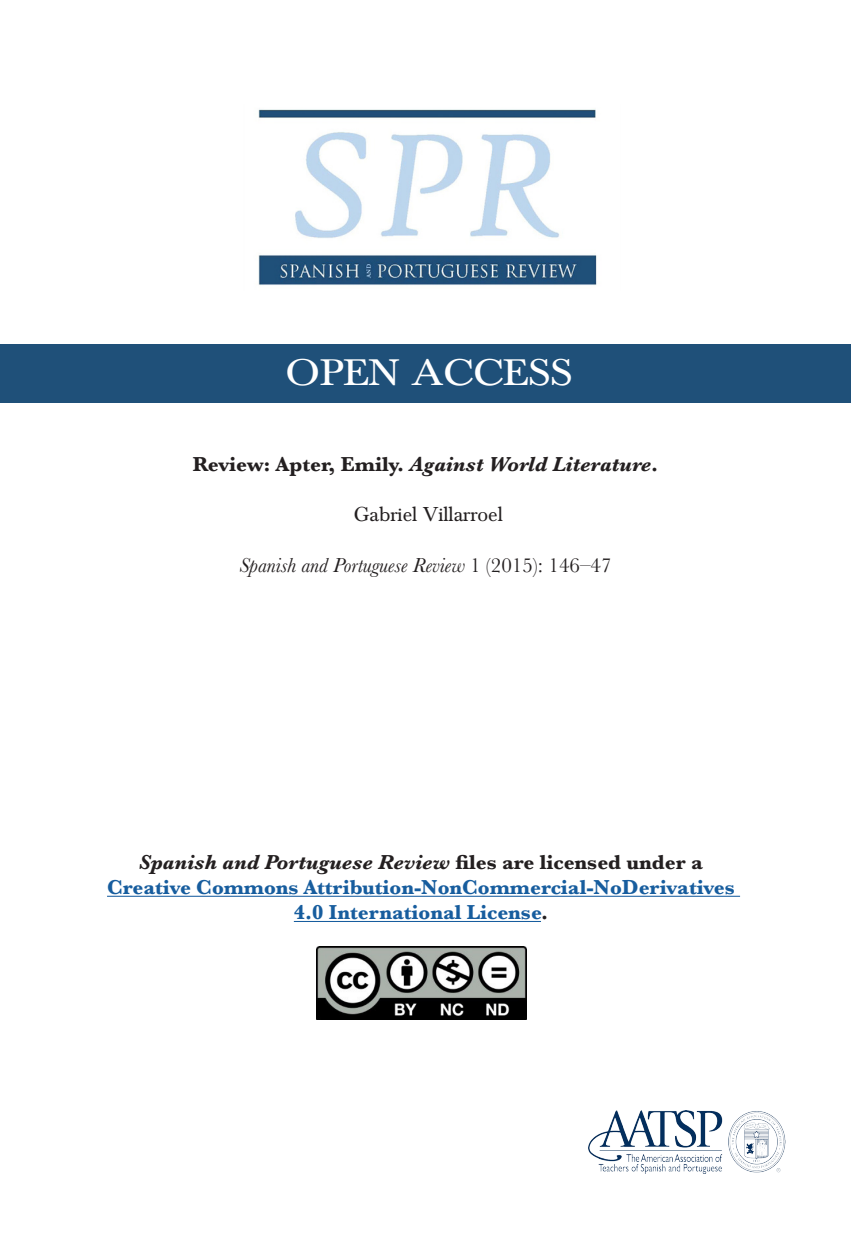
<style>
.page{position:relative;width:851px;height:1260px;background:#fff}
.page>*{position:absolute;margin:0;border:0;box-sizing:border-box;transform-origin:0 0}
.SPR_Block_Quote{font:38.5px "Baskerville";color:#fff;scale:1.12 1}
.SPR_Block_Quote-2{font:700 21px/25.2px "Baskerville";color:#175d9e;text-align:center}
.SPR_Block_Quote-3{font:italic 700 21px "Baskerville";color:#231f20}
.SPR_Block_Quote-4{font:italic 21px "Baskerville";color:#231f20}
.SPR_Block_Quote-5{font:21px "Baskerville";color:#231f20}
.s1{font-style:normal}
.s2{font-style:italic;color:#231f20}
.s3{color:#231f20}
</style>
<div class="page">
<img style="left:258px;top:109px;width:339px;height:176px">
<div style="left:0;top:344px;width:850px;height:59px;background:#1f5079"></div>
<hr style="left:107px;top:896px;width:633px;height:1px;background:#175d9e">
<hr style="left:294px;top:921px;width:247px;height:1px;background:#175d9e">
<img style="left:316px;top:946px;width:210px;height:74px">
<img style="left:588px;top:1111px;width:197px;height:62px">
<p class="SPR_Block_Quote" style="left:285px;top:352px;width:257px">OPEN ACCESS</p>
<p class="SPR_Block_Quote-3" style="left:193px;top:450px;width:467px"><span class="s1">Review: Apter, Emily.</span> Against World Literature<span class="s1">.</span></p>
<p class="SPR_Block_Quote-5" style="left:354px;top:503px;width:151px">Gabriel Villarroel</p>
<p class="SPR_Block_Quote-4" style="left:239px;top:551px;width:373px">Spanish and Portuguese Review <span class="s1">1 (2015): 146–47</span></p>
<p class="SPR_Block_Quote-2" style="left:107px;top:850px;width:629px"><span class="s2">Spanish and Portuguese Review</span> <span class="s3">files are licensed under a<br></span>Creative Commons Attribution-NonCommercial-NoDerivatives<br>4.0 International License<span class="s3">.</span></p>
</div>
